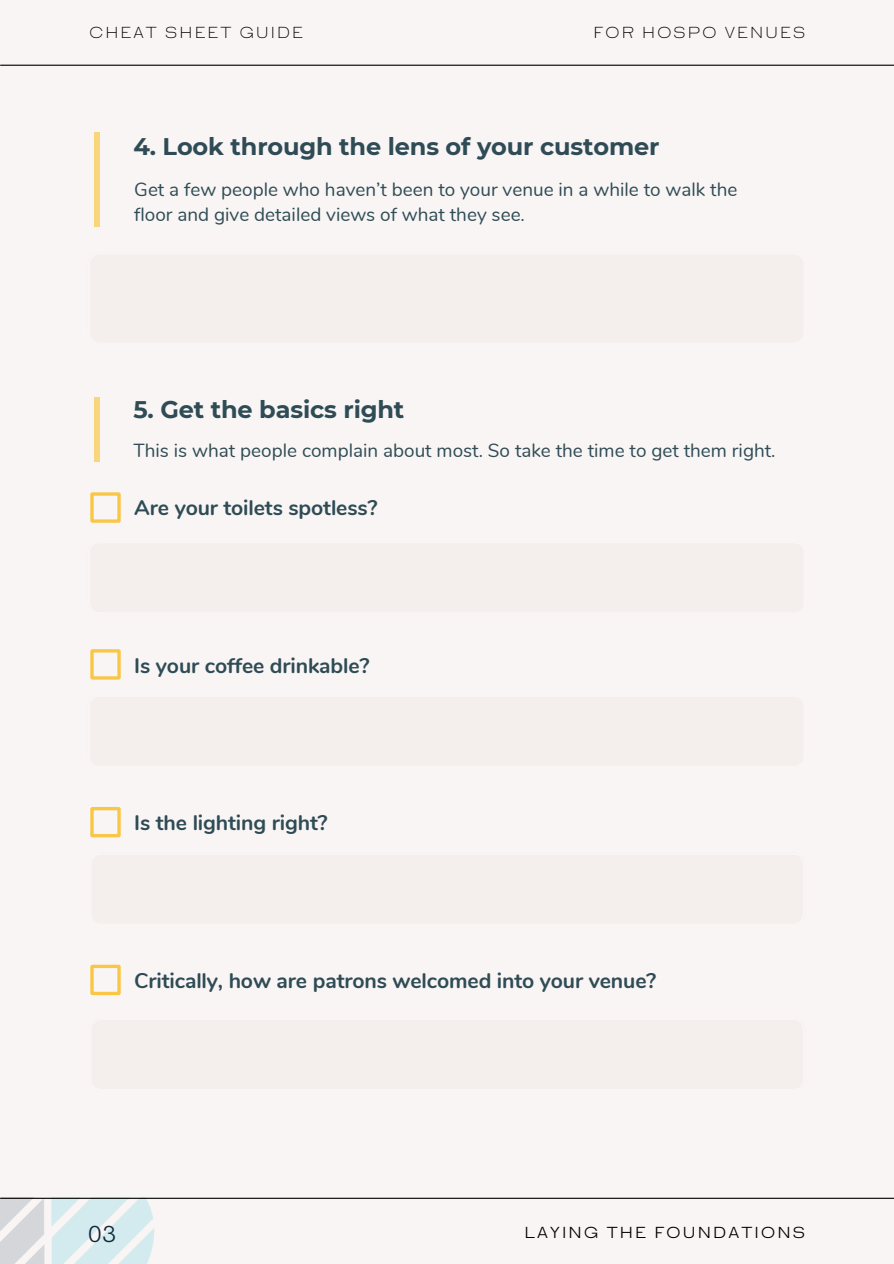
<style>
.page{position:relative;width:894px;height:1264px;background:#fff}
.page>*{position:absolute;margin:0;border:0;box-sizing:border-box;transform-origin:0 0}
.t1{font:700 24px "Montserrat";letter-spacing:-.005em;color:#2f4b55}
.t2{font:21.6px "HK Gothic";color:#11283c}
.t3{font:700 21.15px "Nunito";letter-spacing:-.005em;color:#2f4b55}
.t4{font:18.9px/26px "Nunito";color:#2f4b55}
.t5{font:300 15px "HK Gothic";letter-spacing:.145em;color:#000}
.t6{font:15px "HK Gothic";letter-spacing:.145em;color:#000}
</style>
<div class="page">
<div style="left:0;top:0;width:893px;height:1263px;background:#f8f5f4"></div>
<img style="left:0;top:1197px;width:167px;height:66px">
<hr style="left:1px;top:65px;width:892px;height:1px;background:#000">
<svg style="left:90px;top:492px;width:31px;height:31px"></svg>
<svg style="left:90px;top:649px;width:31px;height:30px"></svg>
<svg style="left:90px;top:807px;width:31px;height:30px"></svg>
<svg style="left:90px;top:964px;width:31px;height:31px"></svg>
<hr style="left:1px;top:1197px;width:892px;height:1px;background:#000">
<div style="left:94px;top:132px;width:6px;height:94px;background:#f9d57b"></div>
<div style="left:94px;top:397px;width:6px;height:65px;background:#f9d57b"></div>
<p class="t5" style="left:89px;top:25px;width:215px">CHEAT SHEET GUIDE</p>
<p class="t5" style="left:593px;top:25px;width:213px">FOR HOSPO VENUES</p>
<p class="t1" style="left:133px;top:131px;width:527px">4. Look through the lens of your customer</p>
<p class="t4" style="left:134px;top:176px;width:604px">Get a few people who haven’t been to your venue in a while to walk the floor and give detailed views of what they see.</p>
<p class="t1" style="left:133px;top:394px;width:272px">5. Get the basics right</p>
<p class="t4" style="left:133px;top:438px;width:643px">This is what people complain about most. So take the time to get them right.</p>
<p class="t3" style="left:134px;top:493px;width:244px">Are your toilets spotless?</p>
<p class="t3" style="left:134px;top:651px;width:236px">Is your coffee drinkable?</p>
<p class="t3" style="left:134px;top:809px;width:194px">Is the lighting right?</p>
<p class="t3" style="left:134px;top:966px;width:523px">Critically, how are patrons welcomed into your venue?</p>
<p class="t2" style="left:88px;top:1222px;width:30px">03</p>
<p class="t6" style="left:524px;top:1224px;width:282px">LAYING THE FOUNDATIONS</p>
</div>
